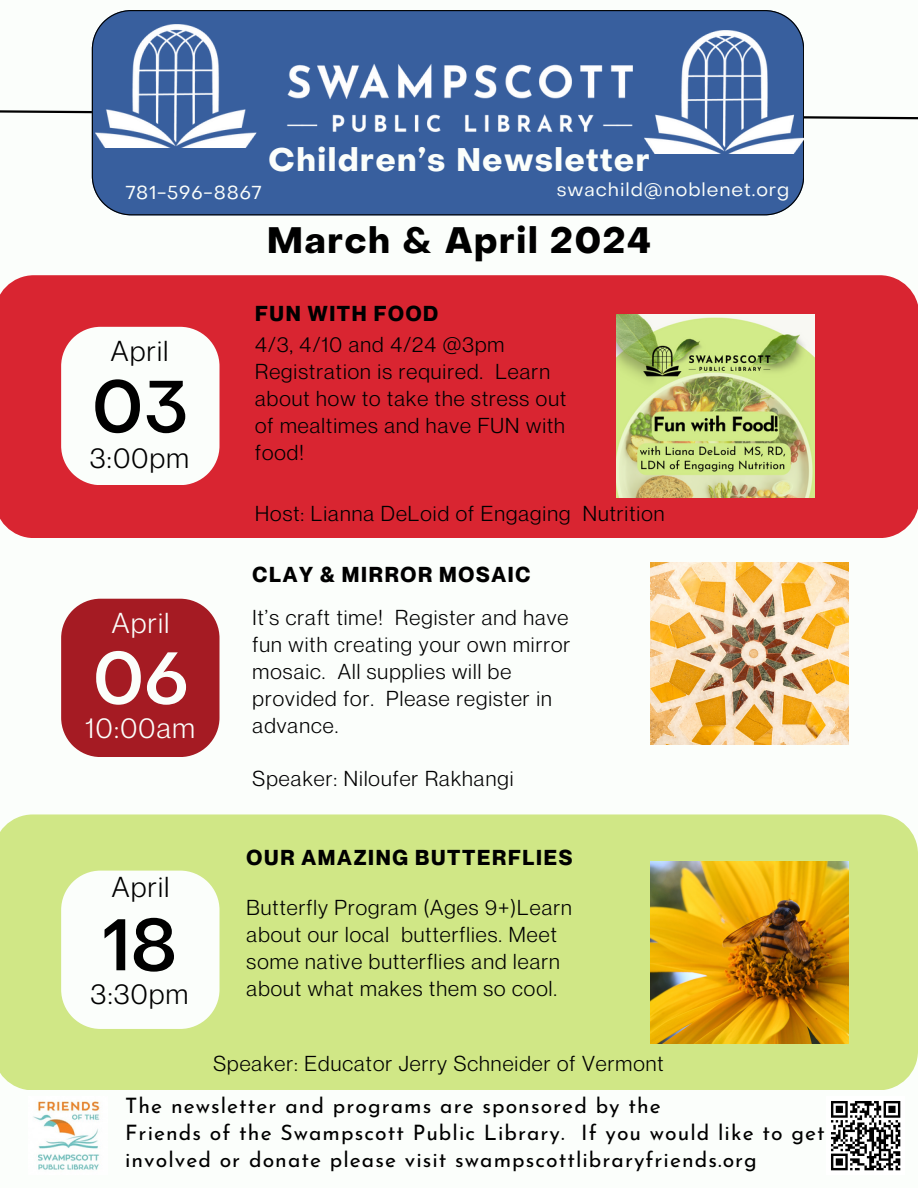
<style>
.page{position:relative;width:918px;height:1188px;background:#fbfefb}
.page>*{position:absolute;margin:0;border:0;box-sizing:border-box;transform-origin:0 0}
.t1{font:500 72px "Object Sans";color:#000}
.t2{font:500 72px "Object Sans";color:#fbfefb}
.t3{font:700 36.15px "Object Sans";letter-spacing:.05em;color:#000}
.t4{font:700 32.1px "Object Sans";letter-spacing:.05em;color:#fbfefb}
.t5{font:28.2px "Neue Montreal";letter-spacing:.05em;color:#000}
.t6{font:28.2px "Neue Montreal";letter-spacing:.05em;color:#fbfefb}
.t7{font:21.15px/27px "Neue Montreal";letter-spacing:.05em;color:#000}
.t8{font:21.15px/27px "Josefin Sans";letter-spacing:.05em;color:#000}
.t9{font:700 21.15px "Neue Montreal";letter-spacing:.08em;color:#000}
.t10{font:18.6px "Object Sans";letter-spacing:.05em;color:#fbfefb}
</style>
<div class="page">
<div style="left:0;top:275px;width:918px;height:263px;background:#d92531"></div>
<img style="left:617px;top:315px;width:198px;height:182px">
<svg style="left:61px;top:327px;width:159px;height:158px"></svg>
<div style="left:0;top:814px;width:918px;height:276px;background:#d0e786"></div>
<img style="left:651px;top:563px;width:198px;height:182px">
<img style="left:651px;top:861px;width:198px;height:183px">
<div style="left:61px;top:599px;width:159px;height:158px;background:#a51b23"></div>
<svg style="left:0;top:109px;width:918px;height:12px"></svg>
<div style="left:92px;top:10px;width:712px;height:205px;background:#385f9e"></div>
<img style="left:96px;top:25px;width:536px;height:122px">
<img style="left:33px;top:1101px;width:67px;height:69px">
<div style="left:826px;top:1096px;width:79px;height:79px;background:#fff"></div>
<svg style="left:831px;top:1101px;width:70px;height:70px"></svg>
<svg style="left:61px;top:871px;width:159px;height:158px"></svg>
<img style="left:644px;top:31px;width:165px;height:122px">
<h3 class="t4" style="left:268px;top:147px;width:383px">Children’s Newsletter</h3>
<p class="t10" style="left:126px;top:185px;width:137px">781-596-8867</p>
<p class="t10" style="left:557px;top:183px;width:234px">swachild@noblenet.org</p>
<h2 class="t3" style="left:267px;top:227px;width:385px">March &amp; April 2024</h2>
<h3 class="t5" style="left:111px;top:333px;width:59px">April</h3>
<h1 class="t1" style="left:92px;top:379px;width:98px">03</h1>
<h3 class="t5" style="left:90px;top:440px;width:100px">3:00pm</h3>
<h3 class="t6" style="left:112px;top:605px;width:59px">April</h3>
<h1 class="t2" style="left:93px;top:650px;width:98px">06</h1>
<h3 class="t6" style="left:85px;top:710px;width:111px">10:00am</h3>
<p class="t9" style="left:255px;top:300px;width:184px">FUN WITH FOOD</p>
<p class="t7" style="left:255px;top:330px;width:312px">4/3, 4/10 and 4/24 @3pm<br>Registration is required. Learn about how to take the stress out of mealtimes and have FUN with food!</p>
<p class="t7" style="left:255px;top:500px;width:411px">Host: Lianna DeLoid of Engaging Nutrition</p>
<p class="t9" style="left:253px;top:561px;width:279px">CLAY &amp; MIRROR MOSAIC</p>
<p class="t7" style="left:253px;top:603px;width:319px">It’s craft time! Register and have fun with creating your own mirror mosaic. All supplies will be provided for. Please register in advance.</p>
<p class="t7" style="left:253px;top:764px;width:262px">Speaker: Niloufer Rakhangi</p>
<h3 class="t5" style="left:112px;top:870px;width:59px">April</h3>
<h1 class="t1" style="left:103px;top:917px;width:76px">18</h1>
<h3 class="t5" style="left:91px;top:977px;width:99px">3:30pm</h3>
<p class="t9" style="left:247px;top:844px;width:327px">OUR AMAZING BUTTERFLIES</p>
<p class="t7" style="left:247px;top:893px;width:327px">Butterfly Program (Ages 9+)Learn about our local butterflies. Meet some native butterflies and learn about what makes them so cool.</p>
<p class="t7" style="left:213px;top:1049px;width:452px">Speaker: Educator Jerry Schneider of Vermont</p>
<p class="t8" style="left:125px;top:1094px;width:701px">The newsletter and programs are sponsored by the<br>Friends of the Swampscott Public Library. If you would like to get involved or donate please visit swampscottlibraryfriends.org</p>
</div>
